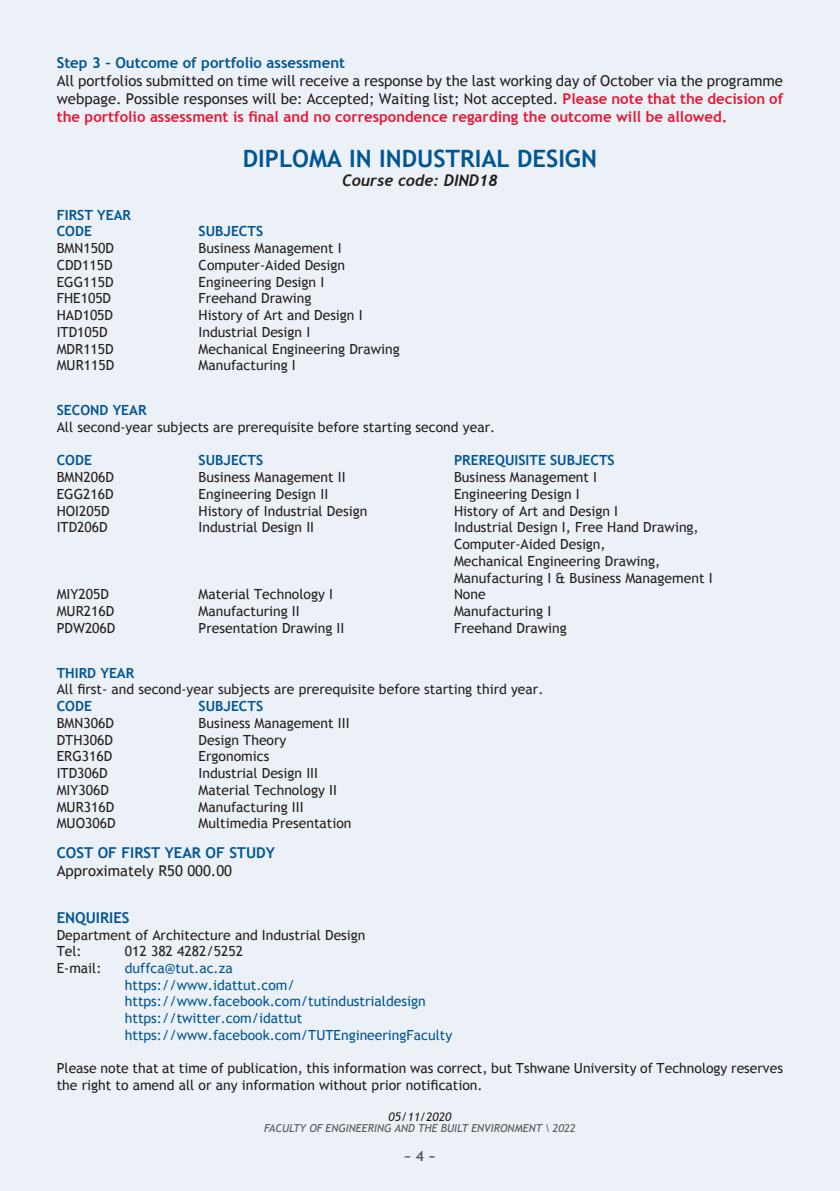
<style>
.page{position:relative;width:840px;height:1191px;background:#fff}
.page>*{position:absolute;margin:0;border:0;box-sizing:border-box;transform-origin:0 0}
.t1{font:700 24px "Trebuchet MS";color:#005595}
.t2{font:italic 700 16px "Trebuchet";color:#231f20}
.t3{font:15px/18px "Trebuchet MS";color:#231f20;text-align:justify}
.t4{font:700 15px "Trebuchet MS";color:#005595}
.t5{font:14px/16.8px "Trebuchet MS";color:#231f20}
.t6{font:14px/16.8px "Trebuchet MS";color:#005595}
.t7{font:700 14px/16.8px "Trebuchet MS";color:#005595}
.t8{font:700 14px "Trebuchet MS";color:#57585a}
.t9{font:italic 12px "Trebuchet MS";color:#231f20}
.t10{font:italic 11px "Trebuchet MS";color:#57585a}
.s1{font-weight:700;color:#e51836}
</style>
<div class="page">
<div style="left:0;top:0;width:839px;height:1191px;background:#ecf1f7"></div>
<p class="t4" style="left:57px;top:53px;width:290px">Step 3 – Outcome of portfolio assessment</p>
<p class="t3" style="left:57px;top:72px;width:727px">All portfolios submitted on time will receive a response by the last working day of October via the programme webpage. Possible responses will be: Accepted; Waiting list; Not accepted. <span class="s1">Please note that the decision of the portfolio assessment is final and no correspondence regarding the outcome will be allowed.</span></p>
<h1 class="t1" style="left:243px;top:143px;width:355px">DIPLOMA IN INDUSTRIAL DESIGN</h1>
<p class="t2" style="left:342px;top:171px;width:157px">Course code: DIND18</p>
<p class="t7" style="left:57px;top:206px;width:76px">FIRST YEAR<br>CODE</p>
<p class="t7" style="left:198px;top:223px;width:66px">SUBJECTS</p>
<p class="t5" style="left:57px;top:240px;width:59px">BMN150D</p>
<p class="t5" style="left:198px;top:240px;width:144px">Business Management I</p>
<p class="t5" style="left:57px;top:257px;width:57px">CDD115D</p>
<p class="t5" style="left:198px;top:257px;width:148px">Computer-Aided Design</p>
<p class="t5" style="left:57px;top:273px;width:58px">EGG115D</p>
<p class="t5" style="left:198px;top:273px;width:127px">Engineering Design I</p>
<p class="t5" style="left:57px;top:290px;width:56px">FHE105D</p>
<p class="t5" style="left:198px;top:290px;width:114px">Freehand Drawing</p>
<p class="t5" style="left:57px;top:307px;width:58px">HAD105D</p>
<p class="t5" style="left:198px;top:307px;width:165px">History of Art and Design I</p>
<p class="t5" style="left:57px;top:324px;width:53px">ITD105D</p>
<p class="t5" style="left:198px;top:324px;width:113px">Industrial Design I</p>
<p class="t5" style="left:57px;top:340px;width:59px">MDR115D</p>
<p class="t5" style="left:198px;top:340px;width:202px">Mechanical Engineering Drawing</p>
<p class="t5" style="left:57px;top:357px;width:59px">MUR115D</p>
<p class="t5" style="left:198px;top:357px;width:99px">Manufacturing I</p>
<p class="t7" style="left:57px;top:402px;width:91px">SECOND YEAR</p>
<p class="t5" style="left:57px;top:419px;width:439px">All second-year subjects are prerequisite before starting second year.</p>
<p class="t7" style="left:57px;top:452px;width:37px">CODE</p>
<p class="t7" style="left:198px;top:452px;width:66px">SUBJECTS</p>
<p class="t7" style="left:454px;top:452px;width:162px">PREREQUISITE SUBJECTS</p>
<p class="t5" style="left:57px;top:469px;width:59px">BMN206D</p>
<p class="t5" style="left:198px;top:469px;width:148px">Business Management II</p>
<p class="t5" style="left:454px;top:469px;width:144px">Business Management I</p>
<p class="t5" style="left:57px;top:486px;width:58px">EGG216D</p>
<p class="t5" style="left:198px;top:486px;width:131px">Engineering Design II</p>
<p class="t5" style="left:454px;top:486px;width:127px">Engineering Design I</p>
<p class="t5" style="left:57px;top:502px;width:54px">HOI205D</p>
<p class="t5" style="left:198px;top:502px;width:170px">History of Industrial Design</p>
<p class="t5" style="left:454px;top:502px;width:165px">History of Art and Design I</p>
<p class="t5" style="left:57px;top:519px;width:53px">ITD206D</p>
<p class="t5" style="left:198px;top:519px;width:117px">Industrial Design II</p>
<p class="t5" style="left:454px;top:519px;width:260px">Industrial Design I, Free Hand Drawing, Computer-Aided Design,<br>Mechanical Engineering Drawing, Manufacturing I &amp; Business Management I</p>
<p class="t5" style="left:57px;top:586px;width:54px">MIY205D</p>
<p class="t5" style="left:198px;top:586px;width:136px">Material Technology I</p>
<p class="t5" style="left:454px;top:586px;width:33px">None</p>
<p class="t5" style="left:57px;top:603px;width:59px">MUR216D</p>
<p class="t5" style="left:198px;top:603px;width:102px">Manufacturing II</p>
<p class="t5" style="left:454px;top:603px;width:99px">Manufacturing I</p>
<p class="t5" style="left:57px;top:619px;width:60px">PDW206D</p>
<p class="t5" style="left:198px;top:619px;width:147px">Presentation Drawing II</p>
<p class="t5" style="left:454px;top:619px;width:114px">Freehand Drawing</p>
<p class="t7" style="left:57px;top:664px;width:79px">THIRD YEAR</p>
<p class="t5" style="left:57px;top:681px;width:488px">All first- and second-year subjects are prerequisite before starting third year.</p>
<p class="t7" style="left:57px;top:697px;width:37px">CODE</p>
<p class="t7" style="left:198px;top:697px;width:66px">SUBJECTS</p>
<p class="t5" style="left:57px;top:714px;width:59px">BMN306D</p>
<p class="t5" style="left:198px;top:714px;width:152px">Business Management III</p>
<p class="t5" style="left:57px;top:731px;width:58px">DTH306D</p>
<p class="t5" style="left:198px;top:731px;width:89px">Design Theory</p>
<p class="t5" style="left:57px;top:748px;width:57px">ERG316D</p>
<p class="t5" style="left:198px;top:748px;width:72px">Ergonomics</p>
<p class="t5" style="left:57px;top:765px;width:53px">ITD306D</p>
<p class="t5" style="left:198px;top:765px;width:121px">Industrial Design III</p>
<p class="t5" style="left:57px;top:781px;width:54px">MIY306D</p>
<p class="t5" style="left:198px;top:781px;width:140px">Material Technology II</p>
<p class="t5" style="left:57px;top:798px;width:59px">MUR316D</p>
<p class="t5" style="left:198px;top:798px;width:106px">Manufacturing III</p>
<p class="t5" style="left:57px;top:815px;width:60px">MUO306D</p>
<p class="t5" style="left:198px;top:815px;width:154px">Multimedia Presentation</p>
<p class="t4" style="left:57px;top:843px;width:220px">COST OF FIRST YEAR OF STUDY</p>
<p class="t3" style="left:57px;top:861px;width:177px">Approximately R50 000.00</p>
<p class="t4" style="left:57px;top:908px;width:74px">ENQUIRIES</p>
<p class="t5" style="left:57px;top:926px;width:310px">Department of Architecture and Industrial Design<br>Tel:</p>
<p class="t5" style="left:125px;top:943px;width:120px">012 382 4282/5252</p>
<p class="t5" style="left:57px;top:959px;width:46px">E-mail:</p>
<p class="t6" style="left:125px;top:959px;width:329px">duffca@tut.ac.za<br>https://www.idattut.com/ https://www.facebook.com/tutindustrialdesign https://twitter.com/idattut https://www.facebook.com/TUTEngineeringFaculty</p>
<p class="t5" style="left:57px;top:1060px;width:727px">Please note that at time of publication, this information was correct, but Tshwane University of Technology reserves the right to amend all or any information without prior notification.</p>
<p class="t9" style="left:388px;top:1110px;width:64px">05/11/2020</p>
<p class="t10" style="left:264px;top:1122px;width:312px">FACULTY OF ENGINEERING AND THE BUILT ENVIRONMENT \ 2022</p>
<p class="t8" style="left:403px;top:1146px;width:34px">~ 4 ~</p>
</div>
